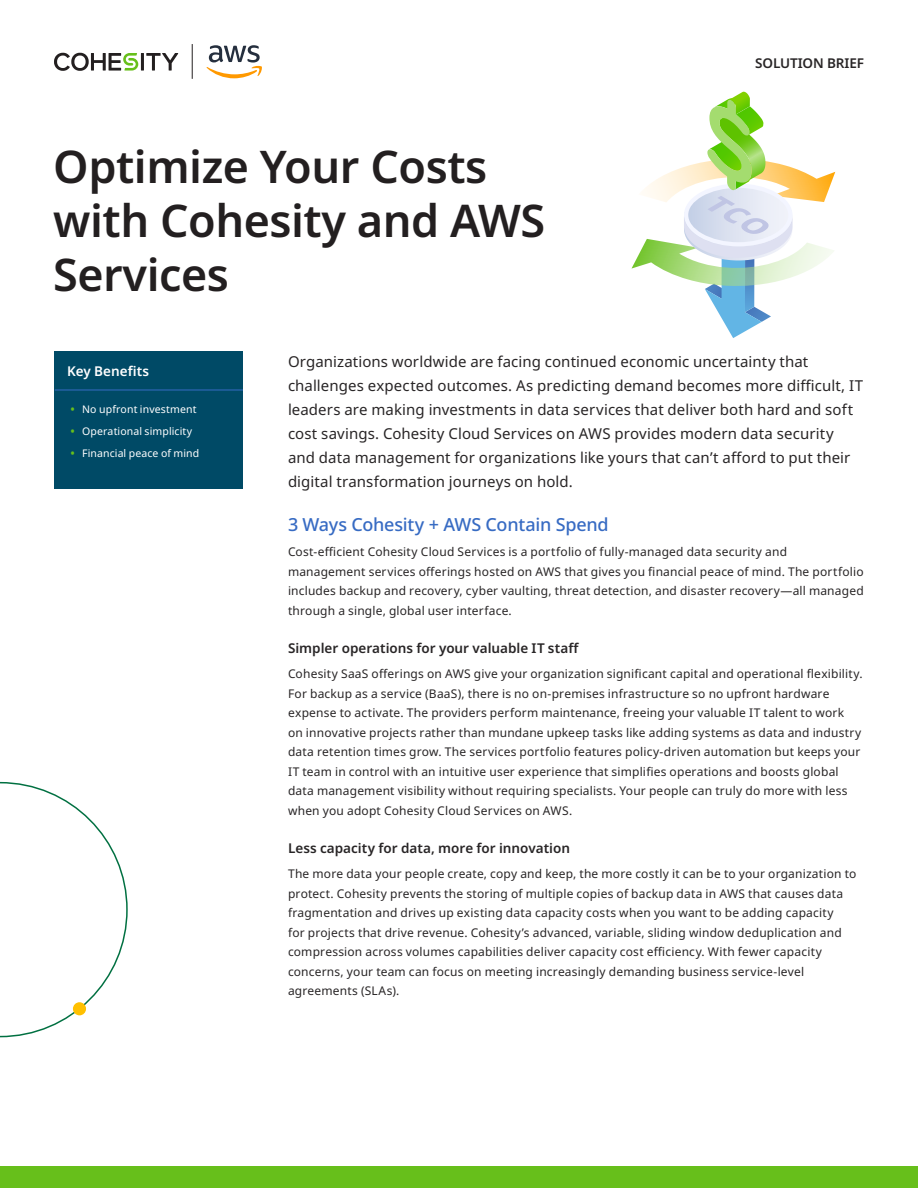
<style>
.page{position:relative;width:918px;height:1188px;background:#fff}
.page>*{position:absolute;margin:0;border:0;box-sizing:border-box;transform-origin:0 0}
.Title_1{font:600 45px/54px "Noto Sans";letter-spacing:-.01em;color:#231f20}
.Subtitle_1{font:500 18px "Noto Sans";letter-spacing:-.015em;color:#376bc3}
.Intro_Text{font:15px/24px "Noto Sans";letter-spacing:.005em;color:#282526}
.Subtitle_2{font:600 13.5px "Noto Sans";color:#282526}
.Sidebar_title{font:600 13.5px "Noto Sans";letter-spacing:.005em;color:#fff}
.Body{font:12px/19.5px "Noto Sans";letter-spacing:.015em;color:#282526}
.t1{font:10.5px "Noto Sans";letter-spacing:.01em;color:#fff}
.s1{font-size:13.5px;color:#67bf1b}
</style>
<div class="page">
<div style="left:0;top:1166px;width:918px;height:22px;background:#67bf1b"></div>
<hr style="left:141px;top:53px;width:3px;height:18px;background:#231f20">
<svg style="left:146px;top:53px;width:32px;height:18px"></svg>
<svg style="left:54px;top:53px;width:84px;height:18px"></svg>
<div style="left:54px;top:351px;width:189px;height:137px;background:#004a66"></div>
<hr style="left:55px;top:390px;width:188px;height:1px;background:#376bc3">
<svg style="left:0;top:782px;width:128px;height:255px"></svg>
<div style="left:73px;top:1002px;width:13px;height:13px;background:#ffc000;border-radius:50%"></div>
<hr style="left:192px;top:44px;width:1px;height:35px;background:#231f20">
<svg style="left:632px;top:92px;width:203px;height:246px"></svg>
<svg style="left:206px;top:45px;width:56px;height:33px"></svg>
<p class="Title_1" style="left:53px;top:141px;width:494px">Optimize Your Costs with Cohesity and AWS<br>Services</p>
<p class="Subtitle_2" style="left:755px;top:54px;width:110px">SOLUTION BRIEF</p>
<p class="Sidebar_title" style="left:67px;top:362px;width:83px">Key Benefits</p>
<p class="t1" style="left:70px;top:402px;width:128px"><span class="s1">•</span> No upfront investment</p>
<p class="t1" style="left:70px;top:424px;width:124px"><span class="s1">•</span> Operational simplicity</p>
<p class="t1" style="left:70px;top:446px;width:131px"><span class="s1">•</span> Financial peace of mind</p>
<p class="Intro_Text" style="left:288px;top:350px;width:577px">Organizations worldwide are facing continued economic uncertainty that challenges expected outcomes. As predicting demand becomes more difficult, IT leaders are making investments in data services that deliver both hard and soft cost savings. Cohesity Cloud Services on AWS provides modern data security and data management for organizations like yours that can’t afford to put their digital transformation journeys on hold.</p>
<p class="Subtitle_1" style="left:288px;top:512px;width:322px">3 Ways Cohesity + AWS Contain Spend</p>
<p class="Body" style="left:288px;top:543px;width:577px">Cost-efficient Cohesity Cloud Services is a portfolio of fully-managed data security and management services offerings hosted on AWS that gives you financial peace of mind. The portfolio includes backup and recovery, cyber vaulting, threat detection, and disaster recovery—all managed through a single, global user interface.</p>
<p class="Subtitle_2" style="left:288px;top:639px;width:293px">Simpler operations for your valuable IT staff</p>
<p class="Body" style="left:288px;top:665px;width:576px">Cohesity SaaS offerings on AWS give your organization significant capital and operational flexibility.<br>For backup as a service (BaaS), there is no on-premises infrastructure so no upfront hardware expense to activate. The providers perform maintenance, freeing your valuable IT talent to work<br>on innovative projects rather than mundane upkeep tasks like adding systems as data and industry data retention times grow. The services portfolio features policy-driven automation but keeps your IT team in control with an intuitive user experience that simplifies operations and boosts global data management visibility without requiring specialists. Your people can truly do more with less when you adopt Cohesity Cloud Services on AWS.</p>
<p class="Subtitle_2" style="left:288px;top:839px;width:284px">Less capacity for data, more for innovation</p>
<p class="Body" style="left:288px;top:864px;width:570px">The more data your people create, copy and keep, the more costly it can be to your organization to protect. Cohesity prevents the storing of multiple copies of backup data in AWS that causes data fragmentation and drives up existing data capacity costs when you want to be adding capacity<br>for projects that drive revenue. Cohesity’s advanced, variable, sliding window deduplication and compression across volumes capabilities deliver capacity cost efficiency. With fewer capacity concerns, your team can focus on meeting increasingly demanding business service-level agreements (SLAs).</p>
</div>
